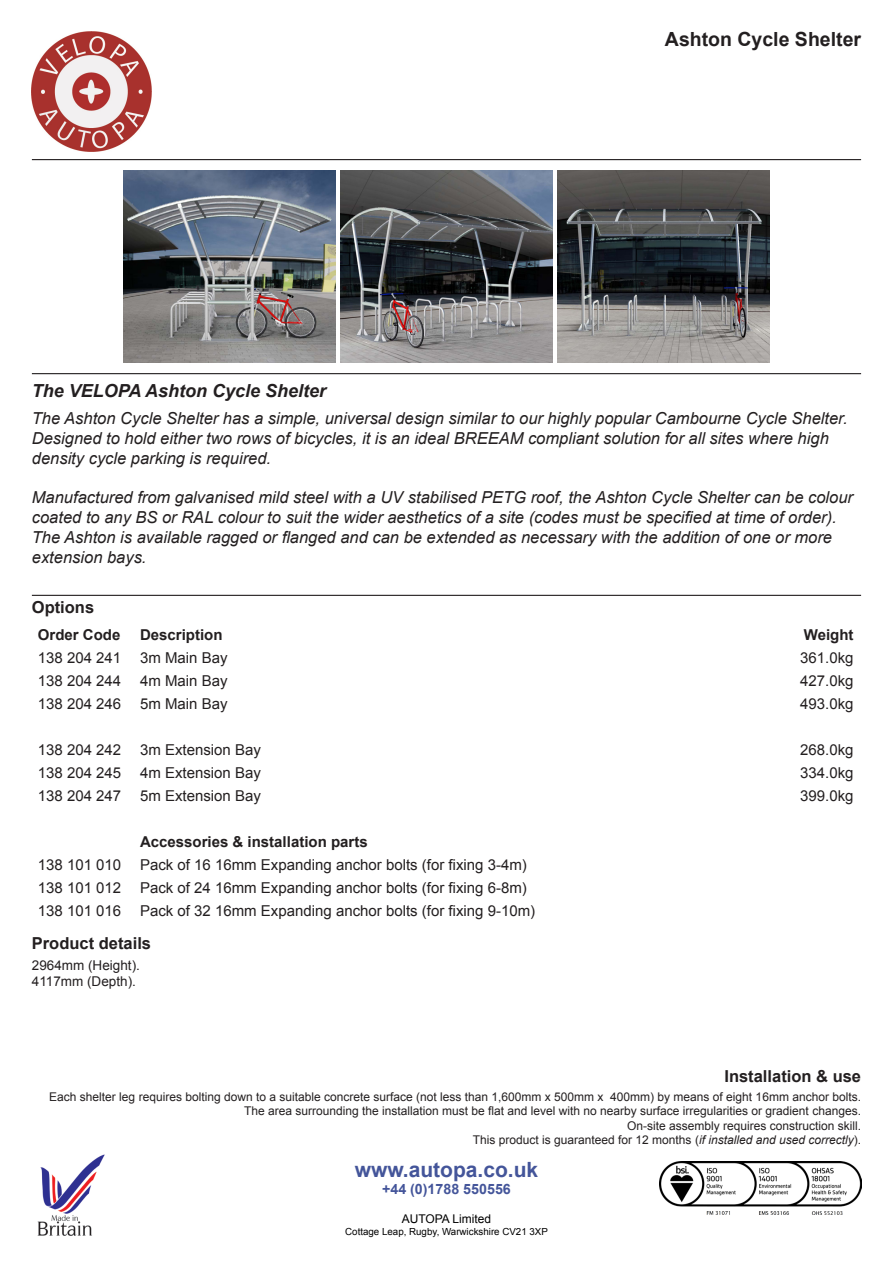
<style>
.page{position:relative;width:893px;height:1263px;background:#fff}
.page>*{position:absolute;margin:0;border:0;box-sizing:border-box;transform-origin:0 0}
.t1{font:700 21px "Arial";color:#44559a}
.t2{font:700 19.5px "Arial";color:#231f20}
.t3{font:italic 700 18px "Arial";color:#231f20}
.t4{font:italic 16.5px/19.8px "Arial";color:#231f20}
.t5{font:700 16.5px "Arial";color:#231f20}
.t6{font:15px "Arial";color:#231f20}
.t7{font:700 15px "Arial";color:#231f20}
.t8{font:700 14.25px "Arial";color:#44559a}
.t9{font:13.5px "Arial";color:#231f20}
.t10{font:12px "Arial";color:#231f20}
.t11{font:12px "Arial";color:#000}
.t12{font:9.75px "Arial";color:#000}
.s1{font-style:italic}
</style>
<div class="page">
<hr style="left:32px;top:159px;width:829px;height:1px;background:#231f20">
<hr style="left:32px;top:373px;width:829px;height:1px;background:#231f20">
<hr style="left:32px;top:595px;width:829px;height:1px;background:#231f20">
<img style="left:32px;top:32px;width:119px;height:119px">
<img style="left:37px;top:1154px;width:68px;height:82px">
<img style="left:659px;top:1161px;width:202px;height:53px">
<img style="left:340px;top:171px;width:213px;height:191px">
<img style="left:557px;top:171px;width:213px;height:191px">
<img style="left:123px;top:171px;width:213px;height:191px">
<p class="t2" style="left:665px;top:26px;width:198px">Ashton Cycle Shelter</p>
<p class="t3" style="left:32px;top:379px;width:296px">The VELOPA Ashton Cycle Shelter</p>
<p class="t4" style="left:32px;top:409px;width:817px">The Ashton Cycle Shelter has a simple, universal design similar to our highly popular Cambourne Cycle Shelter.<br>Designed to hold either two rows of bicycles, it is an ideal BREEAM compliant solution for all sites where high density cycle parking is required.</p>
<p class="t4" style="left:32px;top:488px;width:823px">Manufactured from galvanised mild steel with a UV stabilised PETG roof, the Ashton Cycle Shelter can be colour coated to any BS or RAL colour to suit the wider aesthetics of a site (codes must be specified at time of order).<br>The Ashton is available ragged or flanged and can be extended as necessary with the addition of one or more extension bays.</p>
<p class="t5" style="left:32px;top:596px;width:64px">Options</p>
<p class="t7" style="left:38px;top:625px;width:84px">Order Code</p>
<p class="t7" style="left:140px;top:625px;width:84px">Description</p>
<p class="t7" style="left:804px;top:625px;width:51px">Weight</p>
<p class="t6" style="left:38px;top:648px;width:85px">138 204 241</p>
<p class="t6" style="left:140px;top:648px;width:89px">3m Main Bay</p>
<p class="t6" style="left:800px;top:648px;width:55px">361.0kg</p>
<p class="t6" style="left:38px;top:671px;width:85px">138 204 244</p>
<p class="t6" style="left:140px;top:671px;width:89px">4m Main Bay</p>
<p class="t6" style="left:800px;top:671px;width:55px">427.0kg</p>
<p class="t6" style="left:38px;top:694px;width:85px">138 204 246</p>
<p class="t6" style="left:140px;top:694px;width:89px">5m Main Bay</p>
<p class="t6" style="left:800px;top:694px;width:55px">493.0kg</p>
<p class="t6" style="left:38px;top:739px;width:85px">138 204 242</p>
<p class="t6" style="left:140px;top:739px;width:122px">3m Extension Bay</p>
<p class="t6" style="left:800px;top:739px;width:55px">268.0kg</p>
<p class="t6" style="left:38px;top:763px;width:85px">138 204 245</p>
<p class="t6" style="left:140px;top:763px;width:122px">4m Extension Bay</p>
<p class="t6" style="left:800px;top:763px;width:55px">334.0kg</p>
<p class="t6" style="left:38px;top:786px;width:85px">138 204 247</p>
<p class="t6" style="left:140px;top:786px;width:122px">5m Extension Bay</p>
<p class="t6" style="left:800px;top:786px;width:55px">399.0kg</p>
<p class="t7" style="left:140px;top:832px;width:229px">Accessories &amp; installation parts</p>
<p class="t6" style="left:38px;top:855px;width:85px">138 101 010</p>
<p class="t6" style="left:140px;top:855px;width:388px">Pack of 16 16mm Expanding anchor bolts (for fixing 3-4m)</p>
<p class="t6" style="left:38px;top:878px;width:85px">138 101 012</p>
<p class="t6" style="left:140px;top:878px;width:388px">Pack of 24 16mm Expanding anchor bolts (for fixing 6-8m)</p>
<p class="t6" style="left:38px;top:901px;width:85px">138 101 016</p>
<p class="t6" style="left:140px;top:901px;width:397px">Pack of 32 16mm Expanding anchor bolts (for fixing 9-10m)</p>
<p class="t5" style="left:32px;top:932px;width:121px">Product details</p>
<p class="t9" style="left:32px;top:956px;width:110px">2964mm (Height).</p>
<p class="t9" style="left:32px;top:973px;width:106px">4117mm (Depth).</p>
<p class="t5" style="left:724px;top:1065px;width:138px">Installation &amp; use</p>
<p class="t10" style="left:49px;top:1089px;width:813px">Each shelter leg requires bolting down to a suitable concrete surface (not less than 1,600mm x 500mm x 400mm) by means of eight 16mm anchor bolts.</p>
<p class="t10" style="left:244px;top:1103px;width:618px">The area surrounding the installation must be flat and level with no nearby surface irregularities or gradient changes.</p>
<p class="t10" style="left:627px;top:1118px;width:236px">On-site assembly requires construction skill.</p>
<p class="t10" style="left:473px;top:1132px;width:390px">This product is guaranteed for 12 months (<span class="s1">if installed and used correctly</span>).</p>
<p class="t1" style="left:355px;top:1156px;width:185px">www.autopa.co.uk</p>
<p class="t8" style="left:382px;top:1180px;width:130px">+44 (0)1788 550556</p>
<p class="t11" style="left:402px;top:1211px;width:91px">AUTOPA Limited</p>
<p class="t12" style="left:345px;top:1225px;width:204px">Cottage Leap, Rugby, Warwickshire CV21 3XP</p>
</div>
